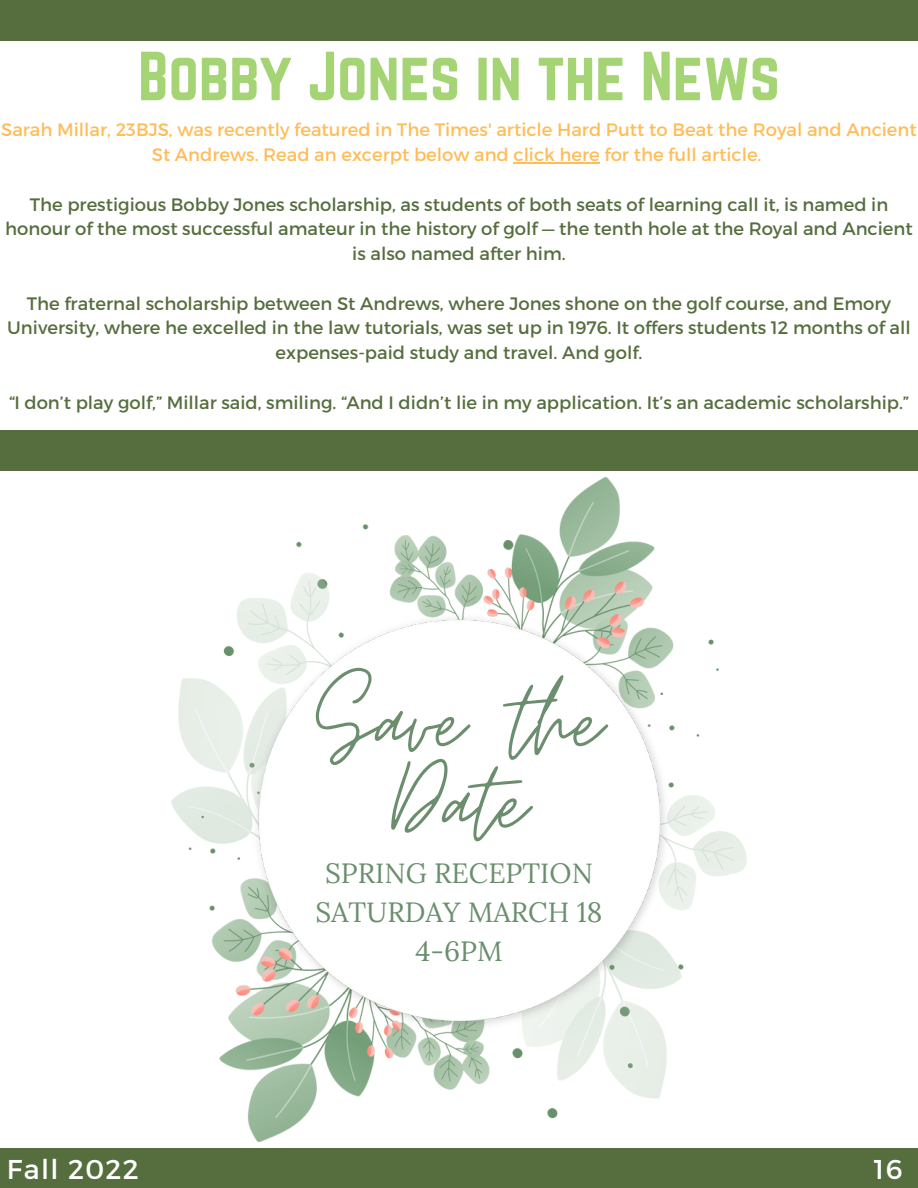
<style>
.page{position:relative;width:918px;height:1188px;background:#fff}
.page>*{position:absolute;margin:0;border:0;box-sizing:border-box;transform-origin:0 0}
.t1{font:120.6px "Moon Time";color:#6b8f6e}
.t2{font:60.75px "Norwester";color:#a5d475}
.t3{font:27.75px/38.7px "Lora";color:#6b8f6e;text-align:center}
.t4{font:27.15px "Montserrat";letter-spacing:.05em;color:#fff}
.t5{font:18px/24.8px "Montserrat";color:#566e3e;text-align:center}
.t6{font:18px/24.8px "Montserrat";color:#ffbd59;text-align:center}
</style>
<div class="page">
<div style="left:0;top:0;width:918px;height:40px;background:#566e3e"></div>
<hr style="left:514px;top:162px;width:86px;height:1px;background:#ffbd59">
<div style="left:0;top:1149px;width:918px;height:39px;background:#566e3e"></div>
<img style="left:172px;top:477px;width:574px;height:664px">
<div style="left:0;top:431px;width:918px;height:40px;background:#566e3e"></div>
<h2 class="t2" style="left:138px;top:40px;width:643px">Bobby Jones in the News</h2>
<p class="t6" style="left:1px;top:117px;width:917px">Sarah Millar, 23BJS, was recently featured in The Times' article Hard Putt to Beat the Royal and Ancient<br>St Andrews. Read an excerpt below and click here for the full article.</p>
<p class="t5" style="left:5px;top:191px;width:909px">The prestigious Bobby Jones scholarship, as students of both seats of learning call it, is named in honour of the most successful amateur in the history of golf — the tenth hole at the Royal and Ancient is also named after him.</p>
<p class="t5" style="left:7px;top:290px;width:905px">The fraternal scholarship between St Andrews, where Jones shone on the golf course, and Emory<br>University, where he excelled in the law tutorials, was set up in 1976. It offers students 12 months of all expenses-paid study and travel. And golf.</p>
<p class="t5" style="left:9px;top:389px;width:901px">“I don’t play golf,” Millar said, smiling. “And I didn’t lie in my application. It’s an academic scholarship.”</p>
<h1 class="t1" style="left:316px;top:649px;width:288px">Save the</h1>
<h1 class="t1" style="left:391px;top:730px;width:137px">Date</h1>
<h3 class="t3" style="left:315px;top:854px;width:289px">SPRING RECEPTION<br>SATURDAY MARCH 18<br>4-6PM</h3>
<h3 class="t4" style="left:7px;top:1151px;width:134px">Fall 2022</h3>
<h3 class="t4" style="left:874px;top:1151px;width:30px">16</h3>
</div>
